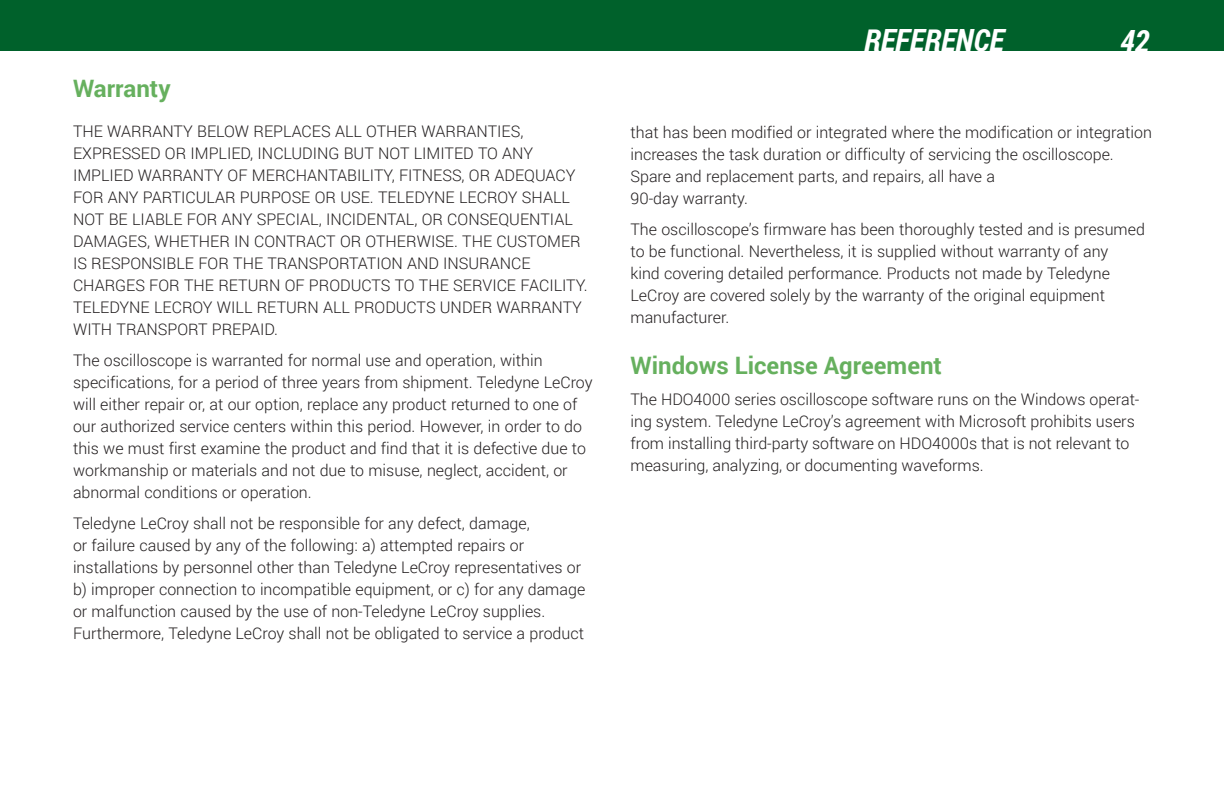
<style>
.page{position:relative;width:1224px;height:792px;background:#fff}
.page>*{position:absolute;margin:0;border:0;box-sizing:border-box;transform-origin:0 0}
.t1{font:italic 700 30.6px "Roboto Condensed";color:#fff}
.t2{font:700 24px "Roboto";color:#66b05e}
.t3{font:300 16px/22px "Roboto";color:#231f20}
</style>
<div class="page">
<div style="left:0;top:0;width:1224px;height:51px;background:#00612b"></div>
<h2 class="t2" style="left:73px;top:72px;width:99px">Warranty</h2>
<p class="t3" style="left:73px;top:120px;width:516px">THE WARRANTY BELOW REPLACES ALL OTHER WARRANTIES, EXPRESSED OR IMPLIED, INCLUDING BUT NOT LIMITED TO ANY IMPLIED WARRANTY OF MERCHANTABILITY, FITNESS, OR ADEQUACY FOR ANY PARTICULAR PURPOSE OR USE. TELEDYNE LECROY SHALL NOT BE LIABLE FOR ANY SPECIAL, INCIDENTAL, OR CONSEQUENTIAL DAMAGES, WHETHER IN CONTRACT OR OTHERWISE. THE CUSTOMER IS RESPONSIBLE FOR THE TRANSPORTATION AND INSURANCE CHARGES FOR THE RETURN OF PRODUCTS TO THE SERVICE FACILITY.<br>TELEDYNE LECROY WILL RETURN ALL PRODUCTS UNDER WARRANTY WITH TRANSPORT PREPAID.</p>
<p class="t3" style="left:73px;top:349px;width:521px">The oscilloscope is warranted for normal use and operation, within specifications, for a period of three years from shipment. Teledyne LeCroy will either repair or, at our option, replace any product returned to one of our authorized service centers within this period. However, in order to do this we must first examine the product and find that it is defective due to workmanship or materials and not due to misuse, neglect, accident, or abnormal conditions or operation.</p>
<p class="t3" style="left:73px;top:512px;width:514px">Teledyne LeCroy shall not be responsible for any defect, damage,<br>or failure caused by any of the following: a) attempted repairs or installations by personnel other than Teledyne LeCroy representatives or b) improper connection to incompatible equipment, or c) for any damage or malfunction caused by the use of non-Teledyne LeCroy supplies.<br>Furthermore, Teledyne LeCroy shall not be obligated to service a product</p>
<h1 class="t1" style="left:864px;top:19px;width:142px">REFERENCE</h1>
<h1 class="t1" style="left:1120px;top:19px;width:31px">42</h1>
<p class="t3" style="left:631px;top:121px;width:523px">that has been modified or integrated where the modification or integration increases the task duration or difficulty of servicing the oscilloscope.<br>Spare and replacement parts, and repairs, all have a<br>90-day warranty.</p>
<p class="t3" style="left:631px;top:218px;width:516px">The oscilloscope’s firmware has been thoroughly tested and is presumed to be functional. Nevertheless, it is supplied without warranty of any<br>kind covering detailed performance. Products not made by Teledyne LeCroy are covered solely by the warranty of the original equipment manufacturer.</p>
<h2 class="t2" style="left:631px;top:349px;width:313px">Windows License Agreement</h2>
<p class="t3" style="left:631px;top:388px;width:511px">The HDO4000 series oscilloscope software runs on the Windows operat&shy;ing system. Teledyne LeCroy’s agreement with Microsoft prohibits users from installing third-party software on HDO4000s that is not relevant to measuring, analyzing, or documenting waveforms.</p>
</div>
